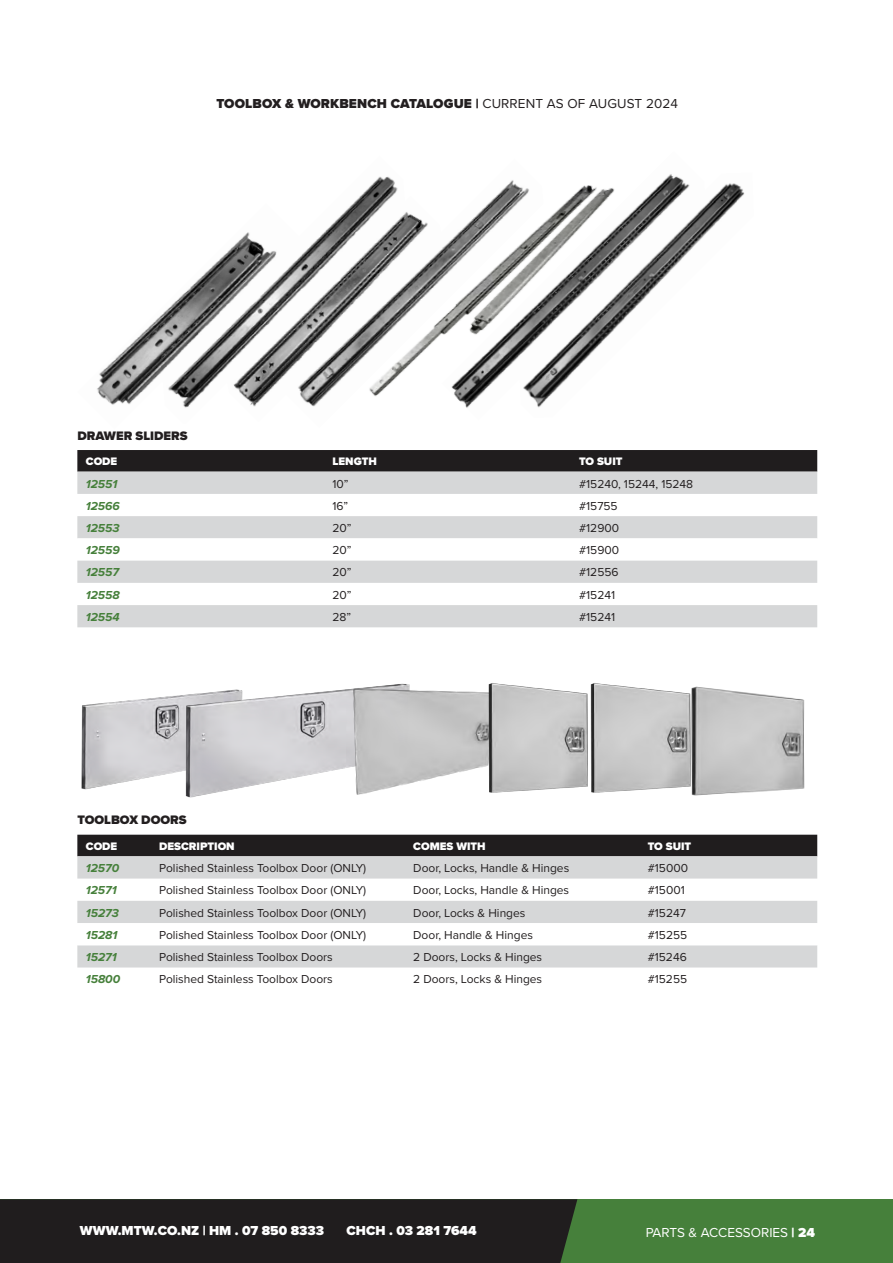
<style>
.page{position:relative;width:893px;height:1263px;background:#fff}
.page>*{position:absolute;margin:0;border:0;box-sizing:border-box;transform-origin:0 0}
.t1{font:900 13.5px "Proxima Nova";letter-spacing:.01em;color:#231f20}
.t2{font:900 13.5px "Proxima Nova";color:#fff}
.t3{font:13.5px "Proxima Nova";color:#fff}
.t4{font:900 12.75px "Proxima Nova";color:#231f20}
.t5{font:12px "Proxima Nova";color:#231f20}
.t6{font:italic 700 12px "Proxima Nova";color:#46803b}
.t7{font:900 11.25px "Proxima Nova";color:#fff}
.s1{font-weight:400}
.s2{font-weight:900}
</style>
<div class="page">
<div style="left:0;top:1199px;width:893px;height:64px;background:#46803b"></div>
<div style="left:0;top:1199px;width:577px;height:64px;background:#201d1e"></div>
<div style="left:77px;top:835px;width:740px;height:21px;background:#201d1e"></div>
<svg style="left:77px;top:856px;width:740px;height:111px;fill:#d6d7d8"></svg>
<svg style="left:77px;top:901px;width:740px;height:44px"></svg>
<div style="left:77px;top:450px;width:740px;height:22px;background:#201d1e"></div>
<svg style="left:77px;top:472px;width:740px;height:155px"></svg>
<svg style="left:77px;top:516px;width:740px;height:67px"></svg>
<img style="left:81px;top:697px;width:81px;height:93px">
<img style="left:162px;top:689px;width:160px;height:109px">
<img style="left:726px;top:690px;width:79px;height:104px">
<img style="left:322px;top:683px;width:131px;height:112px">
<img style="left:453px;top:683px;width:102px;height:110px">
<img style="left:555px;top:683px;width:171px;height:113px">
<img style="left:97px;top:314px;width:65px;height:91px">
<img style="left:705px;top:183px;width:40px;height:52px">
<img style="left:623px;top:174px;width:82px;height:147px">
<img style="left:162px;top:195px;width:199px;height:213px">
<img style="left:361px;top:176px;width:262px;height:232px">
<p class="t1" style="left:216px;top:94px;width:463px">TOOLBOX &amp; WORKBENCH CATALOGUE | <span class="s1">CURRENT AS OF AUGUST 2024</span></p>
<p class="t4" style="left:77px;top:426px;width:112px">DRAWER SLIDERS</p>
<p class="t7" style="left:86px;top:453px;width:33px">CODE</p>
<p class="t7" style="left:332px;top:453px;width:46px">LENGTH</p>
<p class="t7" style="left:579px;top:453px;width:45px">TO SUIT</p>
<p class="t6" style="left:86px;top:475px;width:33px">12551</p>
<p class="t5" style="left:332px;top:475px;width:18px">10”</p>
<p class="t5" style="left:579px;top:475px;width:116px">#15240, 15244, 15248</p>
<p class="t6" style="left:86px;top:497px;width:36px">12566</p>
<p class="t5" style="left:332px;top:497px;width:17px">16”</p>
<p class="t5" style="left:579px;top:497px;width:40px">#15755</p>
<p class="t6" style="left:86px;top:519px;width:35px">12553</p>
<p class="t5" style="left:332px;top:519px;width:21px">20”</p>
<p class="t5" style="left:579px;top:519px;width:41px">#12900</p>
<p class="t6" style="left:86px;top:541px;width:36px">12559</p>
<p class="t5" style="left:332px;top:541px;width:21px">20”</p>
<p class="t5" style="left:579px;top:541px;width:42px">#15900</p>
<p class="t6" style="left:86px;top:563px;width:35px">12557</p>
<p class="t5" style="left:332px;top:563px;width:21px">20”</p>
<p class="t5" style="left:579px;top:563px;width:41px">#12556</p>
<p class="t6" style="left:86px;top:586px;width:35px">12558</p>
<p class="t5" style="left:332px;top:586px;width:21px">20”</p>
<p class="t5" style="left:579px;top:586px;width:38px">#15241</p>
<p class="t6" style="left:86px;top:608px;width:35px">12554</p>
<p class="t5" style="left:332px;top:608px;width:20px">28”</p>
<p class="t5" style="left:579px;top:608px;width:38px">#15241</p>
<p class="t4" style="left:77px;top:811px;width:111px">TOOLBOX DOORS</p>
<p class="t7" style="left:86px;top:838px;width:33px">CODE</p>
<p class="t7" style="left:159px;top:838px;width:77px">DESCRIPTION</p>
<p class="t7" style="left:413px;top:838px;width:74px">COMES WITH</p>
<p class="t7" style="left:648px;top:838px;width:45px">TO SUIT</p>
<p class="t6" style="left:86px;top:859px;width:35px">12570</p>
<p class="t5" style="left:159px;top:859px;width:208px">Polished Stainless Toolbox Door (ONLY)</p>
<p class="t5" style="left:413px;top:859px;width:157px">Door, Locks, Handle &amp; Hinges</p>
<p class="t5" style="left:648px;top:859px;width:42px">#15000</p>
<p class="t6" style="left:86px;top:881px;width:32px">12571</p>
<p class="t5" style="left:159px;top:881px;width:208px">Polished Stainless Toolbox Door (ONLY)</p>
<p class="t5" style="left:413px;top:881px;width:157px">Door, Locks, Handle &amp; Hinges</p>
<p class="t5" style="left:648px;top:881px;width:38px">#15001</p>
<p class="t6" style="left:86px;top:904px;width:35px">15273</p>
<p class="t5" style="left:159px;top:904px;width:208px">Polished Stainless Toolbox Door (ONLY)</p>
<p class="t5" style="left:413px;top:904px;width:114px">Door, Locks &amp; Hinges</p>
<p class="t5" style="left:648px;top:904px;width:40px">#15247</p>
<p class="t6" style="left:86px;top:926px;width:33px">15281</p>
<p class="t5" style="left:159px;top:926px;width:208px">Polished Stainless Toolbox Door (ONLY)</p>
<p class="t5" style="left:413px;top:926px;width:121px">Door, Handle &amp; Hinges</p>
<p class="t5" style="left:648px;top:926px;width:41px">#15255</p>
<p class="t6" style="left:86px;top:948px;width:32px">15271</p>
<p class="t5" style="left:159px;top:948px;width:175px">Polished Stainless Toolbox Doors</p>
<p class="t5" style="left:413px;top:948px;width:130px">2 Doors, Locks &amp; Hinges</p>
<p class="t5" style="left:648px;top:948px;width:41px">#15246</p>
<p class="t6" style="left:86px;top:970px;width:36px">15800</p>
<p class="t5" style="left:159px;top:970px;width:175px">Polished Stainless Toolbox Doors</p>
<p class="t5" style="left:413px;top:970px;width:130px">2 Doors, Locks &amp; Hinges</p>
<p class="t5" style="left:648px;top:970px;width:41px">#15255</p>
<p class="t2" style="left:80px;top:1220px;width:246px">WWW.MTW.CO.NZ | HM . 07 850 8333</p>
<p class="t2" style="left:347px;top:1220px;width:132px">CHCH . 03 281 7644</p>
<p class="t3" style="left:646px;top:1222px;width:171px">PARTS &amp; ACCESSORIES <span class="s2">| 24</span></p>
</div>
